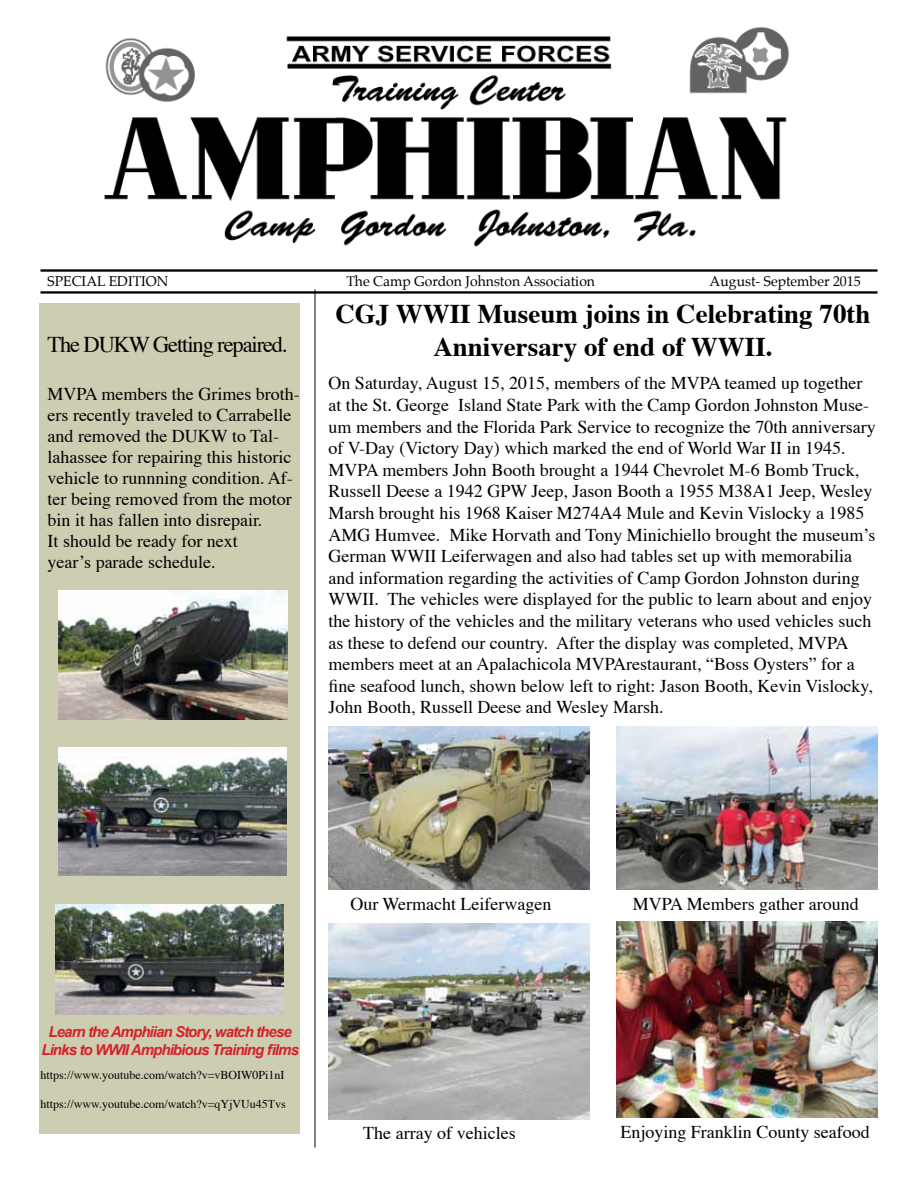
<style>
.page{position:relative;width:918px;height:1188px;background:#fff}
.page>*{position:absolute;margin:0;border:0;box-sizing:border-box;transform-origin:0 0}
.t1{font:700 27px/32.4px "Times";color:#000;text-align:center}
.t2{font:22.5px "Times";letter-spacing:-.05em;color:#000}
.t3{font:18px/21.6px "Times";color:#000}
.t4{font:italic 700 15px/18px "Arial";letter-spacing:-.06em;color:#d2232a;text-align:center}
.t5{font:13.95px "Palatino";color:#000}
.t6{font:12px "Times";color:#000}
</style>
<div class="page">
<img style="left:104px;top:26px;width:686px;height:221px">
<hr style="left:40px;top:269px;width:838px;height:3px;background:#000">
<hr style="left:40px;top:291px;width:838px;height:3px;background:#000">
<div style="left:39px;top:303px;width:261px;height:830px;background:#cdcdb2"></div>
<img style="left:328px;top:726px;width:262px;height:163px">
<img style="left:616px;top:726px;width:262px;height:163px">
<img style="left:616px;top:922px;width:262px;height:196px">
<img style="left:328px;top:923px;width:262px;height:196px">
<img style="left:56px;top:904px;width:227px;height:110px">
<img style="left:59px;top:591px;width:228px;height:128px">
<img style="left:59px;top:748px;width:227px;height:128px">
<hr style="left:315px;top:289px;width:1px;height:859px;background:#000">
<p class="t5" style="left:47px;top:272px;width:123px">SPECIAL EDITION</p>
<p class="t5" style="left:346px;top:272px;width:250px">The Camp Gordon Johnston Association</p>
<p class="t5" style="left:710px;top:272px;width:153px">August- September 2015</p>
<h1 class="t1" style="left:335px;top:299px;width:537px">CGJ WWII Museum joins in Celebrating 70th<br>Anniversary of end of WWII.</h1>
<p class="t3" style="left:328px;top:374px;width:549px">On Saturday, August 15, 2015, members of the MVPA teamed up together at the St. George Island State Park with the Camp Gordon Johnston Muse&shy;um members and the Florida Park Service to recognize the 70th anniversary of V-Day (Victory Day) which marked the end of World War II in 1945.<br>MVPA members John Booth brought a 1944 Chevrolet M-6 Bomb Truck, Russell Deese a 1942 GPW Jeep, Jason Booth a 1955 M38A1 Jeep, Wesley Marsh brought his 1968 Kaiser M274A4 Mule and Kevin Vislocky a 1985<br>AMG Humvee. Mike Horvath and Tony Minichiello brought the museum’s German WWII Leiferwagen and also had tables set up with memorabilia and information regarding the activities of Camp Gordon Johnston during WWII. The vehicles were displayed for the public to learn about and enjoy the history of the vehicles and the military veterans who used vehicles such as these to defend our country. After the display was completed, MVPA members meet at an Apalachicola MVPArestaurant, “Boss Oysters” for a fine seafood lunch, shown below left to right: Jason Booth, Kevin Vislocky, John Booth, Russell Deese and Wesley Marsh.</p>
<p class="t2" style="left:48px;top:331px;width:242px">The DUKW Getting repaired.</p>
<p class="t3" style="left:48px;top:385px;width:254px;line-height:21px">MVPA members the Grimes broth&shy;ers recently traveled to Carrabelle and removed the DUKW to Tal&shy;lahassee for repairing this historic vehicle to runnning condition. Af&shy;ter being removed from the motor bin it has fallen into disrepair.<br>It should be ready for next<br>year’s parade schedule.</p>
<p class="t4" style="left:41px;top:1023px;width:259px">Learn the Amphiian Story, watch these<br>Links to WWII Amphibious Training films</p>
<p class="t6" style="left:40px;top:1067px;width:245px">https://www.youtube.com/watch?v=vBOIW0Pi1nI</p>
<p class="t6" style="left:40px;top:1096px;width:247px">https://www.youtube.com/watch?v=qYjVUu45Tvs</p>
<p class="t3" style="left:350px;top:894px;width:203px">Our Wermacht Leiferwagen</p>
<p class="t3" style="left:633px;top:894px;width:227px">MVPA Members gather around</p>
<p class="t3" style="left:363px;top:1123px;width:154px">The array of vehicles</p>
<p class="t3" style="left:620px;top:1123px;width:251px">Enjoying Franklin County seafood</p>
</div>
